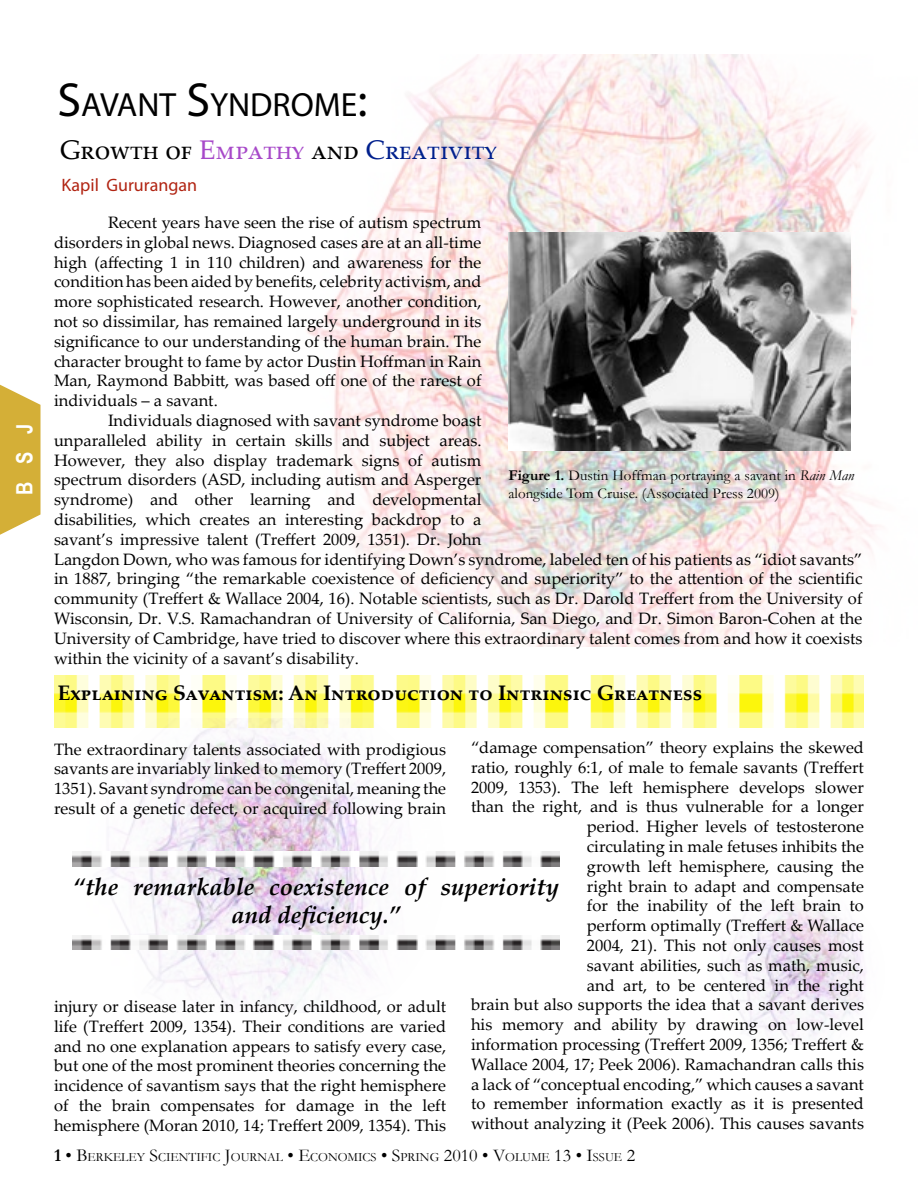
<style>
.page{position:relative;width:918px;height:1188px;background:#fff}
.page>*{position:absolute;margin:0;border:0;box-sizing:border-box;transform-origin:0 0}
.t1{font:33.6px "Myriad Pro";color:#000}
.t2{font:27px "Palatino Linotype";color:#000}
.t3{font:italic 700 24px/28.8px "Palatino Linotype";color:#000;text-align:center}
.t4{font:700 22.5px "Arial Narrow";color:#fffffe}
.t5{font:700 21px "Palatino Linotype";color:#000}
.t6{font:18px "Myriad Pro";color:#b12412}
.t7{font:16.5px/19.8px "Palatino Linotype";color:#000;text-align:justify}
.t8{font:15px/18px "Garamond";color:#000}
.t9{font:12.6px "Garamond";color:#000}
.s1{font-size:48px}
.s2{color:#a749c9}
.s3{color:#00208d}
.s4{font-weight:700}
.s5{font-style:italic}
.s6{font-weight:700;font-size:18px}
.s7{font-size:18px}
</style>
<div class="page">
<svg style="left:0;top:384px;width:40px;height:151px"></svg>
<img style="left:721px;top:902px;width:145px;height:142px">
<img style="left:54px;top:675px;width:810px;height:52px">
<img style="left:307px;top:54px;width:570px;height:593px">
<img style="left:80px;top:719px;width:367px;height:293px">
<img style="left:509px;top:232px;width:341px;height:218px">
<img style="left:72px;top:852px;width:488px;height:14px">
<img style="left:72px;top:935px;width:488px;height:15px">
<h3 class="t4" style="left:8px;top:495px;width:73px;rotate:-90deg">BSJ</h3>
<h1 class="t1" style="left:58px;top:84px;width:311px"><span class="s1">S</span>AVANT <span class="s1">S</span>YNDROME<span class="s1">:</span></h1>
<h2 class="t2" style="left:60px;top:131px;width:439px">Growth of <span class="s2">Empathy</span> and <span class="s3">Creativity</span></h2>
<p class="t6" style="left:62px;top:174px;width:137px">Kapil Gururangan</p>
<p class="t7" style="left:54px;top:212px;width:429px;text-indent:54px">Recent years have seen the rise of autism spectrum disorders in global news. Diagnosed cases are at an all-time high (affecting 1 in 110 children) and awareness for the condition has been aided by benefits, celebrity activism, and more sophisticated research. However, another condition, not so dissimilar, has remained largely underground in its significance to our understanding of the human brain. The character brought to fame by actor Dustin Hoffman in Rain Man, Raymond Babbitt, was based off one of the rarest of individuals – a savant.</p>
<p class="t7" style="left:54px;top:410px;width:810px;text-align:left;text-indent:54px">Individuals diagnosed with savant syndrome boast<br>unparalleled ability in certain skills and subject areas.<br>However, they also display trademark signs of autism<br>spectrum disorders (ASD, including autism and Asperger<br>syndrome) and other learning and developmental<br>disabilities, which creates an interesting backdrop to a<br>savant’s impressive talent (Treffert 2009, 1351). Dr. John<br>Langdon Down, who was famous for identifying Down’s syndrome, labeled ten of his patients as “idiot savants” in 1887, bringing “the remarkable coexistence of deficiency and superiority” to the attention of the scientific community (Treffert &amp; Wallace 2004, 16). Notable scientists, such as Dr. Darold Treffert from the University of Wisconsin, Dr. V.S. Ramachandran of University of California, San Diego, and Dr. Simon Baron-Cohen at the University of Cambridge, have tried to discover where this extraordinary talent comes from and how it coexists within the vicinity of a savant’s disability.</p>
<p class="t8" style="left:508px;top:466px;width:347px"><span class="s4">Figure 1.</span> Dustin Hoffman portraying a savant in <span class="s5">Rain Man </span>alongside Tom Cruise. (Associated Press 2009)</p>
<p class="t5" style="left:58px;top:678px;width:646px">Explaining Savantism: An Introduction to Intrinsic Greatness</p>
<p class="t7" style="left:471px;top:737px;width:395px;text-align:right">“damage compensation” theory explains the skewed ratio, roughly 6:1, of male to female savants (Treffert 2009, 1353). The left hemisphere develops slower than the right, and is thus vulnerable for a longer period. Higher levels of testosterone<br>circulating in male fetuses inhibits the<br>growth left hemisphere, causing the<br>right brain to adapt and compensate<br>for the inability of the left brain to<br>perform optimally (Treffert &amp; Wallace<br>2004, 21). This not only causes most<br>savant abilities, such as math, music,<br>and art, to be centered in the right<br>brain but also supports the idea that a savant derives his memory and ability by drawing on low-level information processing (Treffert 2009, 1356; Treffert &amp; Wallace 2004, 17; Peek 2006). Ramachandran calls this a lack of “conceptual encoding,” which causes a savant to remember information exactly as it is presented without analyzing it (Peek 2006). This causes savants</p>
<p class="t7" style="left:54px;top:738px;width:394px">The extraordinary talents associated with prodigious savants are invariably linked to memory (Treffert 2009, 1351). Savant syndrome can be congenital, meaning the result of a genetic defect, or acquired following brain</p>
<h3 class="t3" style="left:73px;top:871px;width:487px">“the remarkable coexistence of superiority and deficiency.”</h3>
<p class="t7" style="left:54px;top:996px;width:394px">injury or disease later in infancy, childhood, or adult life (Treffert 2009, 1354). Their conditions are varied and no one explanation appears to satisfy every case, but one of the most prominent theories concerning the incidence of savantism says that the right hemisphere of the brain compensates for damage in the left hemisphere (Moran 2010, 14; Treffert 2009, 1354). This</p>
<p class="t9" style="left:54px;top:1149px;width:583px"><span class="s6">1</span> <span class="s7">• B</span>ERKELEY <span class="s7">S</span>CIENTIFIC <span class="s7">J</span>OURNAL <span class="s7">• E</span>CONOMICS <span class="s7">• S</span>PRING <span class="s7">2010 • V</span>OLUME <span class="s7">13 • I</span>SSUE <span class="s7">2</span></p>
</div>
